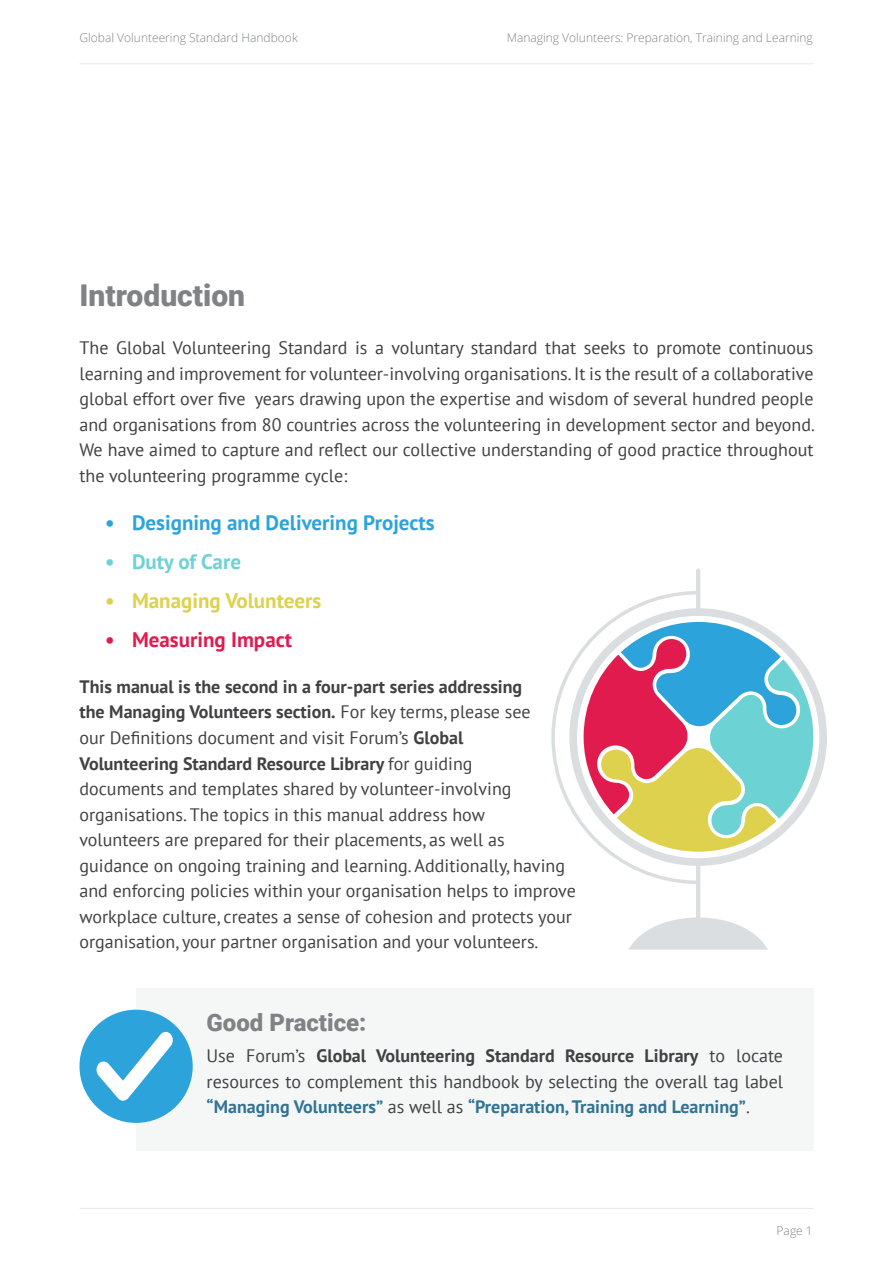
<style>
.page{position:relative;width:893px;height:1263px;background:#fff}
.page>*{position:absolute;margin:0;border:0;box-sizing:border-box;transform-origin:0 0}
.t1{font:900 30px "Roboto";color:#818285}
.t2{font:900 24px "Roboto";color:#818285}
.t3{font:700 21px "PT Sans";color:#2ca4db}
.t4{font:700 21px "PT Sans";color:#ddd14e}
.t5{font:700 21px "PT Sans";color:#e21b4e}
.t6{font:700 21px "PT Sans";color:#6dd2d4}
.t7{font:18px/25.5px "PT Sans";color:#414042;text-align:justify}
.t8{font:300 12px "Open Sans";color:#808285}
.s1{font-weight:700}
.s2{font-weight:700;color:#327395}
</style>
<div class="page">
<hr style="left:80px;top:63px;width:733px;height:1px;background:#e8e8e8">
<hr style="left:80px;top:1208px;width:733px;height:1px;background:#e8e8e8">
<div style="left:136px;top:988px;width:677px;height:162px;background:#f5f7f7"></div>
<div style="left:80px;top:1010px;width:113px;height:113px;background:#2ca4db;border-radius:50%"></div>
<svg style="left:96px;top:1031px;width:77px;height:70px"></svg>
<svg style="left:551px;top:568px;width:276px;height:382px"></svg>
<p class="t8" style="left:80px;top:29px;width:220px">Global Volunteering Standard Handbook</p>
<p class="t8" style="left:507px;top:29px;width:308px">Managing Volunteers: Preparation, Training and Learning</p>
<h1 class="t1" style="left:80px;top:274px;width:167px">Introduction</h1>
<p class="t7" style="left:80px;top:335px;width:737px">The Global Volunteering Standard is a voluntary standard that seeks to promote continuous learning and improvement for volunteer-involving organisations. It is the result of a collaborative global effort over five years drawing upon the expertise and wisdom of several hundred people and organisations from 80 countries across the volunteering in development sector and beyond.<br>We have aimed to capture and reflect our collective understanding of good practice throughout the volunteering programme cycle:</p>
<p class="t3" style="left:105px;top:508px;width:331px">• Designing and Delivering Projects</p>
<p class="t6" style="left:105px;top:547px;width:138px">• Duty of Care</p>
<p class="t4" style="left:105px;top:586px;width:218px">• Managing Volunteers</p>
<p class="t5" style="left:105px;top:625px;width:189px">• Measuring Impact</p>
<p class="t7" style="left:80px;top:673px;width:498px;text-align:left"><span class="s1">This manual is the second in a four-part series addressing<br>the Managing Volunteers section.</span> For key terms, please see<br>our Definitions document and visit Forum’s <span class="s1">Global<br>Volunteering Standard Resource Library</span> for guiding<br>documents and templates shared by volunteer-involving organisations. The topics in this manual address how<br>volunteers are prepared for their placements, as well as guidance on ongoing training and learning. Additionally, having and enforcing policies within your organisation helps to improve workplace culture, creates a sense of cohesion and protects your organisation, your partner organisation and your volunteers.</p>
<h2 class="t2" style="left:207px;top:1005px;width:161px">Good Practice:</h2>
<p class="t7" style="left:207px;top:1043px;width:578px">Use Forum’s <span class="s1">Global Volunteering Standard Resource Library</span> to locate resources to complement this handbook by selecting the overall tag label <span class="s2">“Managing Volunteers”</span> as well as <span class="s2">“Preparation, Training and Learning”</span>.</p>
<p class="t8" style="left:777px;top:1222px;width:38px">Page 1</p>
</div>
